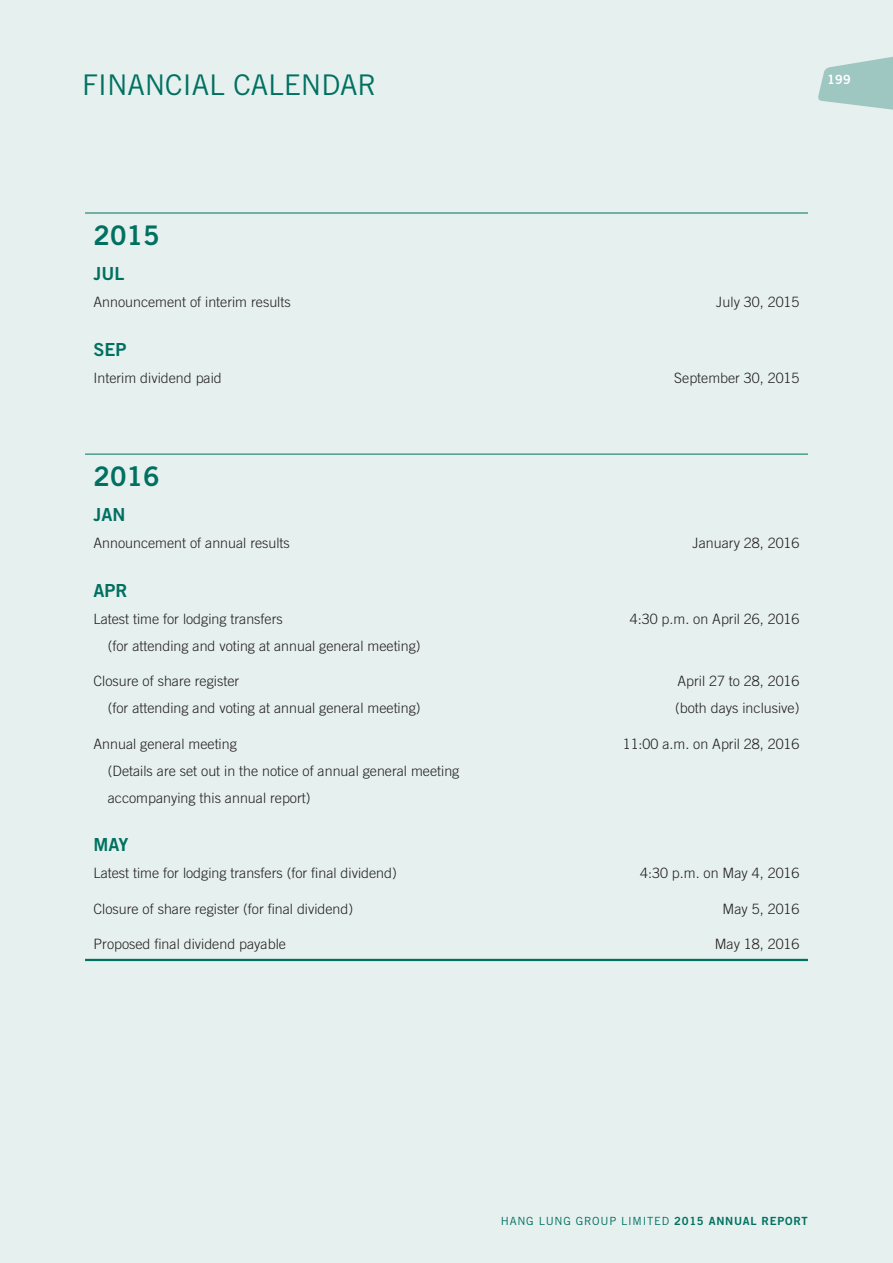
<style>
.page{position:relative;width:893px;height:1263px;background:#e6f0ef}
.page>*{position:absolute;margin:0;border:0;box-sizing:border-box;transform-origin:0 0}
.t1{font:28.5px "Trade Gothic LT Std";color:#007161}
.t2{font:27px "Trade Gothic LT Std Bd 2";color:#007161}
.t3{font:18px "Trade Gothic LT Std Bd 2";color:#007161}
.t4{font:300 14.25px/27px "Trade Gothic LT Std";color:#231f20}
.t5{font:12.75px "Trade Gothic LT Std Bd 2";color:#fff}
.t6{font:11.25px "Trade Gothic LT Std";letter-spacing:.065em;color:#007161}
.s1{font-family:"Trade Gothic LT Std Bd 2"}
</style>
<div class="page">
<svg style="left:818px;top:56px;width:75px;height:54px"></svg>
<hr style="left:85px;top:213px;width:723px;height:1px;background:#007161">
<hr style="left:85px;top:959px;width:723px;height:2px;background:#007161">
<hr style="left:85px;top:454px;width:723px;height:1px;background:#007161">
<h1 class="t1" style="left:82px;top:68px;width:32px">FINAN</h1>
<h1 class="t1" style="left:165px;top:68px;width:137px">CIAL CALENDAR</h1>
<p class="t5" style="left:827px;top:72px;width:25px">199</p>
<h2 class="t2" style="left:94px;top:218px;width:67px">2015</h2>
<p class="t3" style="left:94px;top:263px;width:32px">JUL</p>
<p class="t4" style="left:94px;top:288px;width:199px">Announcement of interim results</p>
<p class="t4" style="left:716px;top:288px;width:85px">July 30, 2015</p>
<p class="t3" style="left:94px;top:338px;width:12px">SEP</p>
<p class="t4" style="left:94px;top:364px;width:130px">Interim dividend paid</p>
<p class="t4" style="left:674px;top:364px;width:127px">September 30, 2015</p>
<h2 class="t2" style="left:94px;top:459px;width:67px">2016</h2>
<p class="t3" style="left:94px;top:504px;width:21px">JAN</p>
<p class="t4" style="left:94px;top:530px;width:198px">Announcement of annual results</p>
<p class="t4" style="left:692px;top:530px;width:108px">January 28, 2016</p>
<p class="t3" style="left:94px;top:579px;width:12px">APR</p>
<p class="t4" style="left:94px;top:605px;width:191px">Latest time for lodging transfers</p>
<p class="t4" style="left:630px;top:605px;width:171px">4:30 p.m. on April 26, 2016</p>
<p class="t4" style="left:108px;top:632px;width:314px">(for attending and voting at annual general meeting)</p>
<p class="t4" style="left:94px;top:667px;width:147px">Closure of share register</p>
<p class="t4" style="left:677px;top:667px;width:123px">April 27 to 28, 2016</p>
<p class="t4" style="left:108px;top:694px;width:314px">(for attending and voting at annual general meeting)</p>
<p class="t4" style="left:675px;top:694px;width:126px">(both days inclusive)</p>
<p class="t4" style="left:94px;top:730px;width:145px">Annual general meeting</p>
<p class="t4" style="left:623px;top:730px;width:178px">11:00 a.m. on April 28, 2016</p>
<p class="t4" style="left:108px;top:757px;width:353px">(Details are set out in the notice of annual general meeting accompanying this annual report)</p>
<p class="t3" style="left:94px;top:833px;width:13px">MAY</p>
<p class="t4" style="left:94px;top:859px;width:305px">Latest time for lodging transfers (for final dividend)</p>
<p class="t4" style="left:640px;top:859px;width:161px">4:30 p.m. on May 4, 2016</p>
<p class="t4" style="left:94px;top:895px;width:261px">Closure of share register (for final dividend)</p>
<p class="t4" style="left:723px;top:895px;width:78px">May 5, 2016</p>
<p class="t4" style="left:94px;top:930px;width:194px">Proposed final dividend payable</p>
<p class="t4" style="left:715px;top:930px;width:86px">May 18, 2016</p>
<p class="t6" style="left:501px;top:1214px;width:308px">HANG LUNG GROUP LIMITED <span class="s1">2015 ANNUAL REPORT</span></p>
</div>
